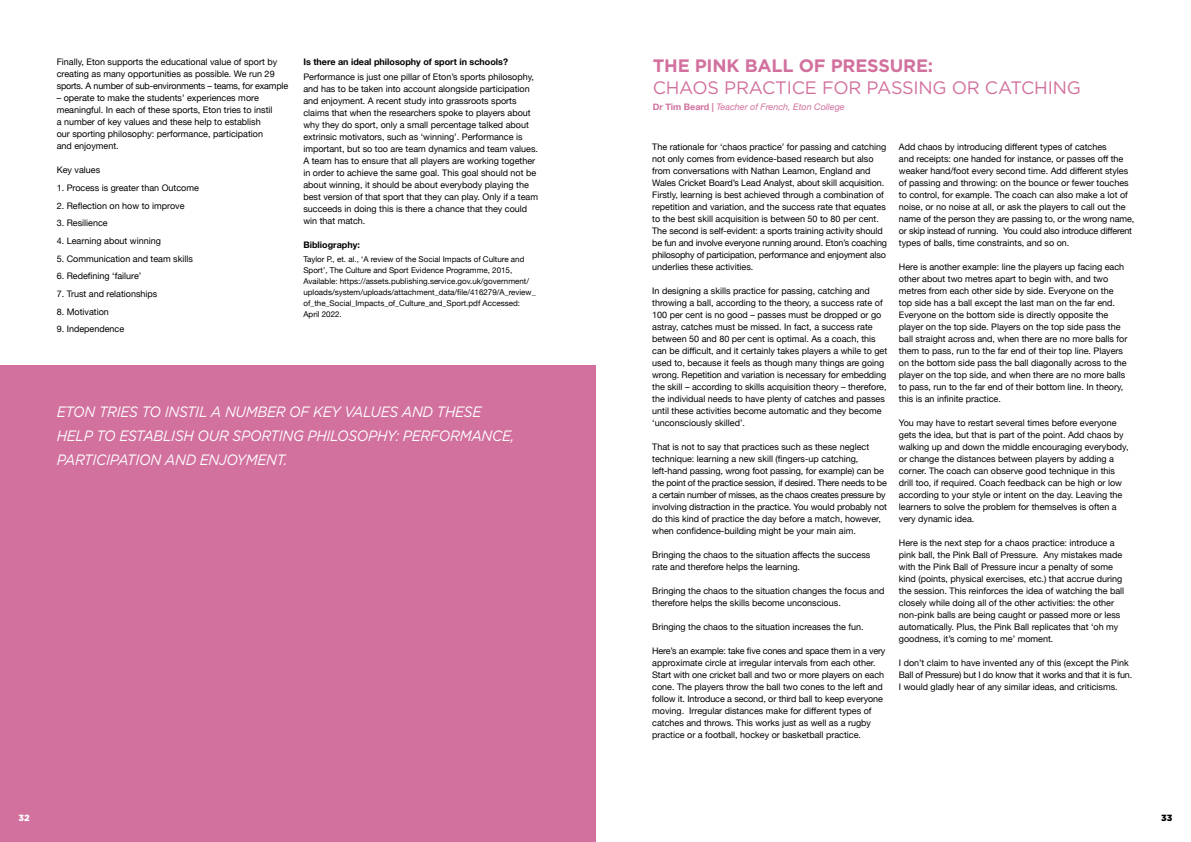
<style>
.page{position:relative;width:1191px;height:842px;background:#fff}
.page>*{position:absolute;margin:0;border:0;box-sizing:border-box;transform-origin:0 0}
.t1{font:18px "Gotham";letter-spacing:-.01em;color:#d2709e}
.t2{font:700 18px "Gotham";letter-spacing:-.01em;color:#d2709e}
.t3{font:italic 15px/24px "Gotham";letter-spacing:-.02em;color:#fff;scale:.92 1}
.t4{font:9px/12px "Helvetica Neue";color:#000}
.t5{font:700 9px "Helvetica Neue";color:#000}
.t6{font:italic 9px "Helvetica Neue";color:#d2709e}
.t7{font:900 9px "Gotham";color:#fff}
.t8{font:900 9px "Gotham";color:#000}
.t9{font:8px/11px "Helvetica Neue";color:#000}
.s1{font-weight:700;font-style:normal}
</style>
<div class="page">
<div style="left:0;top:366px;width:595px;height:476px;background:#d2709e"></div>
<p class="t4" style="left:57px;top:57px;width:233px">Finally, Eton supports the educational value of sport by creating as many opportunities as possible. We run 29 sports. A number of sub-environments – teams, for example</p>
<p class="t4" style="left:57px;top:93px;width:217px">– operate to make the students’ experiences more meaningful. In each of these sports, Eton tries to instil a number of key values and these help to establish our sporting philosophy: performance, participation and enjoyment.</p>
<p class="t4" style="left:57px;top:165px;width:45px">Key values</p>
<p class="t4" style="left:57px;top:182px;width:144px">1. Process is greater than Outcome</p>
<p class="t4" style="left:57px;top:200px;width:129px">2. Reflection on how to improve</p>
<p class="t4" style="left:57px;top:218px;width:53px">3. Resilience</p>
<p class="t4" style="left:57px;top:235px;width:106px">4. Learning about winning</p>
<p class="t4" style="left:57px;top:253px;width:138px">5. Communication and team skills</p>
<p class="t4" style="left:57px;top:271px;width:86px">6. Redefining ‘failure’</p>
<p class="t4" style="left:57px;top:288px;width:102px">7. Trust and relationships</p>
<p class="t4" style="left:57px;top:306px;width:54px">8. Motivation</p>
<p class="t4" style="left:57px;top:324px;width:69px">9. Independence</p>
<p class="t5" style="left:303px;top:55px;width:206px">Is there an ideal philosophy of sport in schools?</p>
<p class="t4" style="left:303px;top:72px;width:236px">Performance is just one pillar of Eton’s sports philosophy, and has to be taken into account alongside participation and enjoyment. A recent study into grassroots sports claims that when the researchers spoke to players about why they do sport, only a small percentage talked about extrinsic motivators, such as ‘winning’. Performance is important, but so too are team dynamics and team values.<br>A team has to ensure that all players are working together in order to achieve the same goal. This goal should not be about winning, it should be about everybody playing the best version of that sport that they can play. Only if a team succeeds in doing this is there a chance that they could win that match.</p>
<p class="t5" style="left:303px;top:238px;width:58px">Bibliography:</p>
<p class="t9" style="left:303px;top:254px;width:234px">Taylor P., et. al., ‘A review of the Social Impacts of Culture and Sport’, The Culture and Sport Evidence Programme, 2015, Available: https://assets.publishing.service.gov.uk/government/ uploads/system/uploads/attachment_data/file/416279/A_review_ of_the_Social_Impacts_of_Culture_and_Sport.pdf Accessed:<br>April 2022.</p>
<h2 class="t3" style="left:57px;top:399px;width:499px">ETON TRIES TO INSTIL A NUMBER OF KEY VALUES AND THESE<br>HELP TO ESTABLISH OUR SPORTING PHILOSOPHY: PERFORMANCE,<br>PARTICIPATION AND ENJOYMENT.</h2>
<p class="t7" style="left:19px;top:813px;width:13px">32</p>
<h1 class="t2" style="left:652px;top:55px;width:282px">THE PINK BALL OF PRESSURE:</h1>
<h1 class="t1" style="left:652px;top:77px;width:430px">CHAOS PRACTICE FOR PASSING OR CATCHING</h1>
<p class="t6" style="left:652px;top:100px;width:194px"><span class="s1">Dr Tim Beard |</span> Teacher of French, Eton College</p>
<p class="t4" style="left:652px;top:142px;width:236px">The rationale for ‘chaos practice’ for passing and catching not only comes from evidence-based research but also from conversations with Nathan Leamon, England and Wales Cricket Board’s Lead Analyst, about skill acquisition.<br>Firstly, learning is best achieved through a combination of repetition and variation, and the success rate that equates to the best skill acquisition is between 50 to 80 per cent.<br>The second is self-evident: a sports training activity should be fun and involve everyone running around. Eton’s coaching philosophy of participation, performance and enjoyment also underlies these activities.</p>
<p class="t4" style="left:652px;top:286px;width:236px">In designing a skills practice for passing, catching and throwing a ball, according to the theory, a success rate of 100 per cent is no good – passes must be dropped or go astray, catches must be missed. In fact, a success rate between 50 and 80 per cent is optimal. As a coach, this can be difficult, and it certainly takes players a while to get used to, because it feels as though many things are going wrong. Repetition and variation is necessary for embedding the skill – according to skills acquisition theory – therefore, the individual needs to have plenty of catches and passes until these activities become automatic and they become ‘unconsciously skilled’.</p>
<p class="t4" style="left:652px;top:442px;width:236px">That is not to say that practices such as these neglect technique: learning a new skill (fingers-up catching, left-hand passing, wrong foot passing, for example) can be the point of the practice session, if desired. There needs to be a certain number of misses, as the chaos creates pressure by involving distraction in the practice. You would probably not do this kind of practice the day before a match, however, when confidence-building might be your main aim.</p>
<p class="t4" style="left:652px;top:550px;width:220px">Bringing the chaos to the situation affects the success rate and therefore helps the learning.</p>
<p class="t4" style="left:652px;top:586px;width:234px">Bringing the chaos to the situation changes the focus and therefore helps the skills become unconscious.</p>
<p class="t4" style="left:652px;top:622px;width:213px">Bringing the chaos to the situation increases the fun.</p>
<p class="t4" style="left:652px;top:646px;width:235px">Here’s an example: take five cones and space them in a very approximate circle at irregular intervals from each other.<br>Start with one cricket ball and two or more players on each cone. The players throw the ball two cones to the left and follow it. Introduce a second, or third ball to keep everyone moving. Irregular distances make for different types of catches and throws. This works just as well as a rugby practice or a football, hockey or basketball practice.</p>
<p class="t4" style="left:899px;top:142px;width:237px">Add chaos by introducing different types of catches<br>and receipts: one handed for instance, or passes off the weaker hand/foot every second time. Add different styles of passing and throwing: on the bounce or fewer touches to control, for example. The coach can also make a lot of noise, or no noise at all, or ask the players to call out the name of the person they are passing to, or the wrong name, or skip instead of running. You could also introduce different types of balls, time constraints, and so on.</p>
<p class="t4" style="left:899px;top:262px;width:230px">Here is another example: line the players up facing each other about two metres apart to begin with, and two metres from each other side by side. Everyone on the top side has a ball except the last man on the far end.<br>Everyone on the bottom side is directly opposite the player on the top side. Players on the top side pass the ball straight across and, when there are no more balls for them to pass, run to the far end of their top line. Players on the bottom side pass the ball diagonally across to the player on the top side, and when there are no more balls to pass, run to the far end of their bottom line. In theory, this is an infinite practice.</p>
<p class="t4" style="left:899px;top:417px;width:231px">You may have to restart several times before everyone gets the idea, but that is part of the point. Add chaos by walking up and down the middle encouraging everybody, or change the distances between players by adding a corner. The coach can observe good technique in this drill too, if required. Coach feedback can be high or low according to your style or intent on the day. Leaving the learners to solve the problem for themselves is often a very dynamic idea.</p>
<p class="t4" style="left:899px;top:537px;width:227px">Here is the next step for a chaos practice: introduce a pink ball, the Pink Ball of Pressure. Any mistakes made with the Pink Ball of Pressure incur a penalty of some kind (points, physical exercises, etc.) that accrue during the session. This reinforces the idea of watching the ball closely while doing all of the other activities: the other non-pink balls are being caught or passed more or less automatically. Plus, the Pink Ball replicates that ‘oh my goodness, it’s coming to me’ moment.</p>
<p class="t4" style="left:899px;top:657px;width:235px">I don’t claim to have invented any of this (except the Pink<br>Ball of Pressure) but I do know that it works and that it is fun.<br>I would gladly hear of any similar ideas, and criticisms.</p>
<p class="t8" style="left:1161px;top:813px;width:13px">33</p>
</div>
